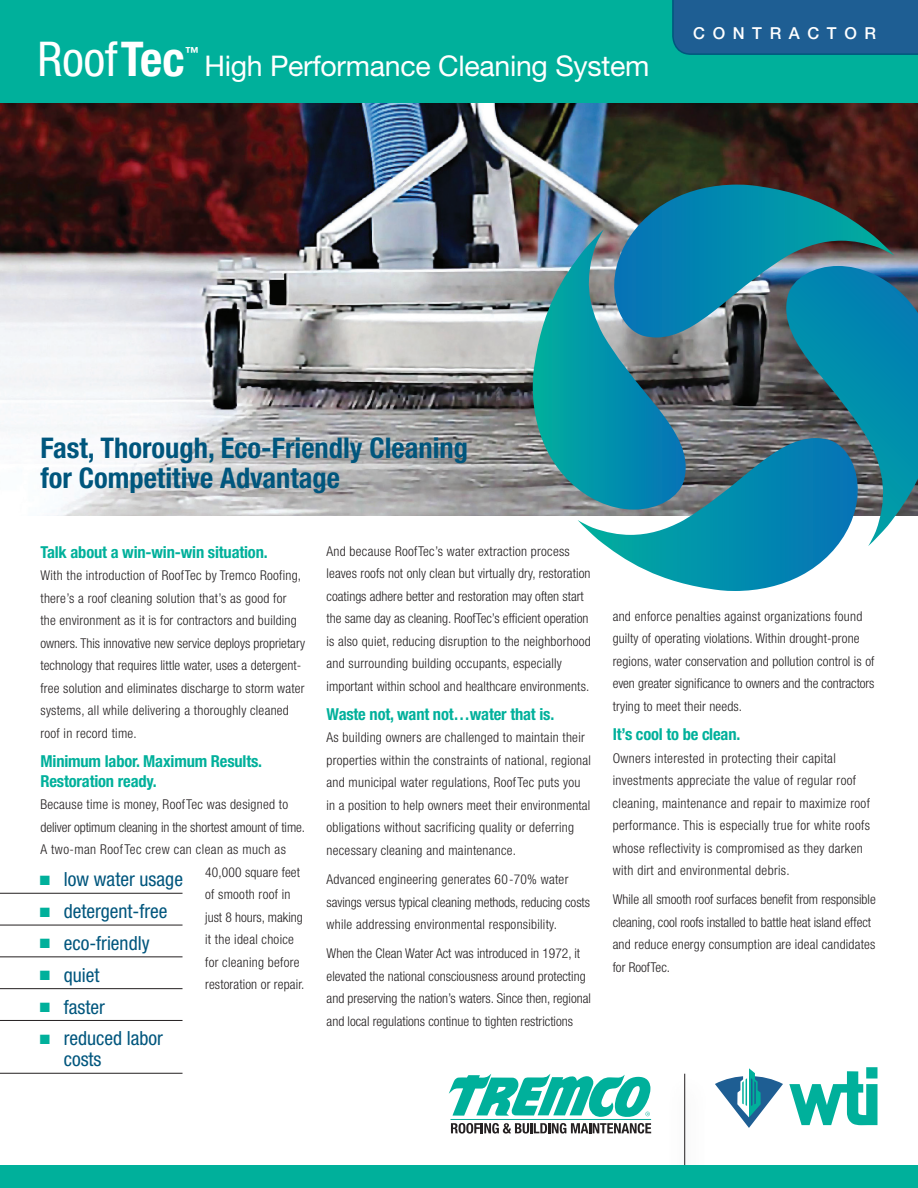
<style>
.page{position:relative;width:918px;height:1188px;background:#fff}
.page>*{position:absolute;margin:0;border:0;box-sizing:border-box;transform-origin:0 0}
.t1{font:condensed 48px "Helvetica Neue LT Std";color:#fff}
.t2{font:700 condensed 28.5px/30px "Helvetica Neue LT Std";color:#00567d}
.t3{font:28.5px "Helvetica Neue LT Std";letter-spacing:-.01em;color:#fff}
.t4{font:condensed 19.5px/21px "Helvetica Neue LT Std";color:#00567d}
.t5{font:700 condensed 16.5px/19.5px "Helvetica Neue LT Std";letter-spacing:-.01em;color:#00b09b}
.t6{font:500 16.5px "Helvetica Neue LT Std";letter-spacing:.46em;color:#fff}
.t7{font:700 13.95px "Helvetica Neue LT Std";color:#fff}
.t8{font:300 condensed 13.5px/22.5px "Helvetica Neue LT Std";letter-spacing:.015em;color:#231f20}
.t9{font:300 condensed 13.5px "Helvetica Neue LT Std";letter-spacing:-.005em;color:#231f20}
.s1{font-weight:700}
.s2{color:#00b09b}
</style>
<div class="page">
<svg style="left:449px;top:1074px;width:202px;height:60px"></svg>
<svg style="left:789px;top:1067px;width:88px;height:58px"></svg>
<svg style="left:715px;top:1068px;width:68px;height:60px"></svg>
<hr style="left:684px;top:1074px;width:1px;height:114px;background:#231f20">
<img style="left:0;top:103px;width:918px;height:412px">
<div style="left:0;top:1166px;width:918px;height:22px;background:#00b09b"></div>
<div style="left:0;top:0;width:918px;height:103px;background:#00b09b"></div>
<svg style="left:578px;top:185px;width:340px;height:406px;background:#3f8699"></svg>
<svg style="left:531px;top:229px;width:160px;height:281px;background:#2f8aa0"></svg>
<hr style="left:0;top:893px;width:183px;height:1px;background:#231f20">
<hr style="left:0;top:925px;width:183px;height:1px;background:#231f20">
<hr style="left:0;top:957px;width:183px;height:1px;background:#231f20">
<hr style="left:0;top:988px;width:183px;height:1px;background:#231f20">
<hr style="left:0;top:1020px;width:183px;height:1px;background:#231f20">
<hr style="left:0;top:1073px;width:183px;height:1px;background:#231f20">
<div style="left:672px;top:0;width:246px;height:55px;background:#1e5e93"></div>
<h1 class="t1" style="left:38px;top:31px;width:149px">Roof<span class="s1">Tec</span></h1>
<p class="t7" style="left:185px;top:44px;width:15px">™</p>
<h2 class="t3" style="left:204px;top:48px;width:447px">High Performance Cleaning System</h2>
<p class="t6" style="left:693px;top:23px;width:184px">CONTRACTOR</p>
<h2 class="t2" style="left:40px;top:433px;width:429px">Fast, Thorough, Eco-Friendly Cleaning for Competitive Advantage</h2>
<p class="t5" style="left:40px;top:542px;width:229px">Talk about a win-win-win situation.</p>
<p class="t8" style="left:40px;top:564px;width:266px">With the introduction of RoofTec by Tremco Roofing, there’s a roof cleaning solution that’s as good for the environment as it is for contractors and building owners. This innovative new service deploys proprietary technology that requires little water, uses a detergent&shy;free solution and eliminates discharge to storm water systems, all while delivering a thoroughly cleaned roof in record time.</p>
<p class="t5" style="left:40px;top:751px;width:223px">Minimum labor. Maximum Results.<br>Restoration ready.</p>
<p class="t8" style="left:40px;top:793px;width:249px">Because time is money, RoofTec was designed to</p>
<p class="t9" style="left:40px;top:819px;width:266px">deliver optimum cleaning in the shortest amount of time.</p>
<p class="t8" style="left:40px;top:838px;width:247px">A two-man RoofTec crew can clean as much as</p>
<p class="t8" style="left:205px;top:860px;width:96px">40,000 square feet</p>
<p class="t8" style="left:205px;top:883px;width:87px">of smooth roof in</p>
<p class="t8" style="left:205px;top:905px;width:99px">just 8 hours, making</p>
<p class="t8" style="left:205px;top:928px;width:90px">it the ideal choice</p>
<p class="t8" style="left:205px;top:950px;width:96px">for cleaning before</p>
<p class="t8" style="left:205px;top:973px;width:101px">restoration or repair.</p>
<h3 class="t4" style="left:40px;top:869px;width:145px"><span class="s2">■</span> low water usage</h3>
<h3 class="t4" style="left:40px;top:901px;width:129px"><span class="s2">■</span> detergent-free</h3>
<h3 class="t4" style="left:40px;top:932px;width:111px"><span class="s2">■</span> eco-friendly</h3>
<h3 class="t4" style="left:40px;top:964px;width:61px"><span class="s2">■</span> quiet</h3>
<h3 class="t4" style="left:40px;top:996px;width:66px"><span class="s2">■</span> faster</h3>
<h3 class="t4" style="left:64px;top:1028px;width:101px;text-indent:-24px"><span class="s2">■</span> reduced labor costs</h3>
<p class="t8" style="left:327px;top:540px;width:266px">And because RoofTec’s water extraction process leaves roofs not only clean but virtually dry, restoration coatings adhere better and restoration may often start the same day as cleaning. RoofTec’s efficient operation is also quiet, reducing disruption to the neighborhood and surrounding building occupants, especially important within school and healthcare environments.</p>
<p class="t5" style="left:327px;top:704px;width:229px">Waste not, want not…water that is.</p>
<p class="t8" style="left:327px;top:726px;width:266px">As building owners are challenged to maintain their properties within the constraints of national, regional and municipal water regulations, RoofTec puts you in a position to help owners meet their environmental obligations without sacrificing quality or deferring necessary cleaning and maintenance.</p>
<p class="t8" style="left:327px;top:868px;width:265px">Advanced engineering generates 60-70% water savings versus typical cleaning methods, reducing costs while addressing environmental responsibility.</p>
<p class="t8" style="left:327px;top:942px;width:266px">When the Clean Water Act was introduced in 1972, it elevated the national consciousness around protecting and preserving the nation’s waters. Since then, regional and local regulations continue to tighten restrictions</p>
<p class="t8" style="left:613px;top:605px;width:263px">and enforce penalties against organizations found guilty of operating violations. Within drought-prone regions, water conservation and pollution control is of even greater significance to owners and the contractors trying to meet their needs.</p>
<p class="t5" style="left:613px;top:724px;width:129px">It’s cool to be clean.</p>
<p class="t8" style="left:613px;top:747px;width:259px">Owners interested in protecting their capital investments appreciate the value of regular roof cleaning, maintenance and repair to maximize roof performance. This is especially true for white roofs whose reflectivity is compromised as they darken with dirt and environmental debris.</p>
<p class="t8" style="left:613px;top:888px;width:265px">While all smooth roof surfaces benefit from responsible cleaning, cool roofs installed to battle heat island effect and reduce energy consumption are ideal candidates for RoofTec.</p>
</div>
